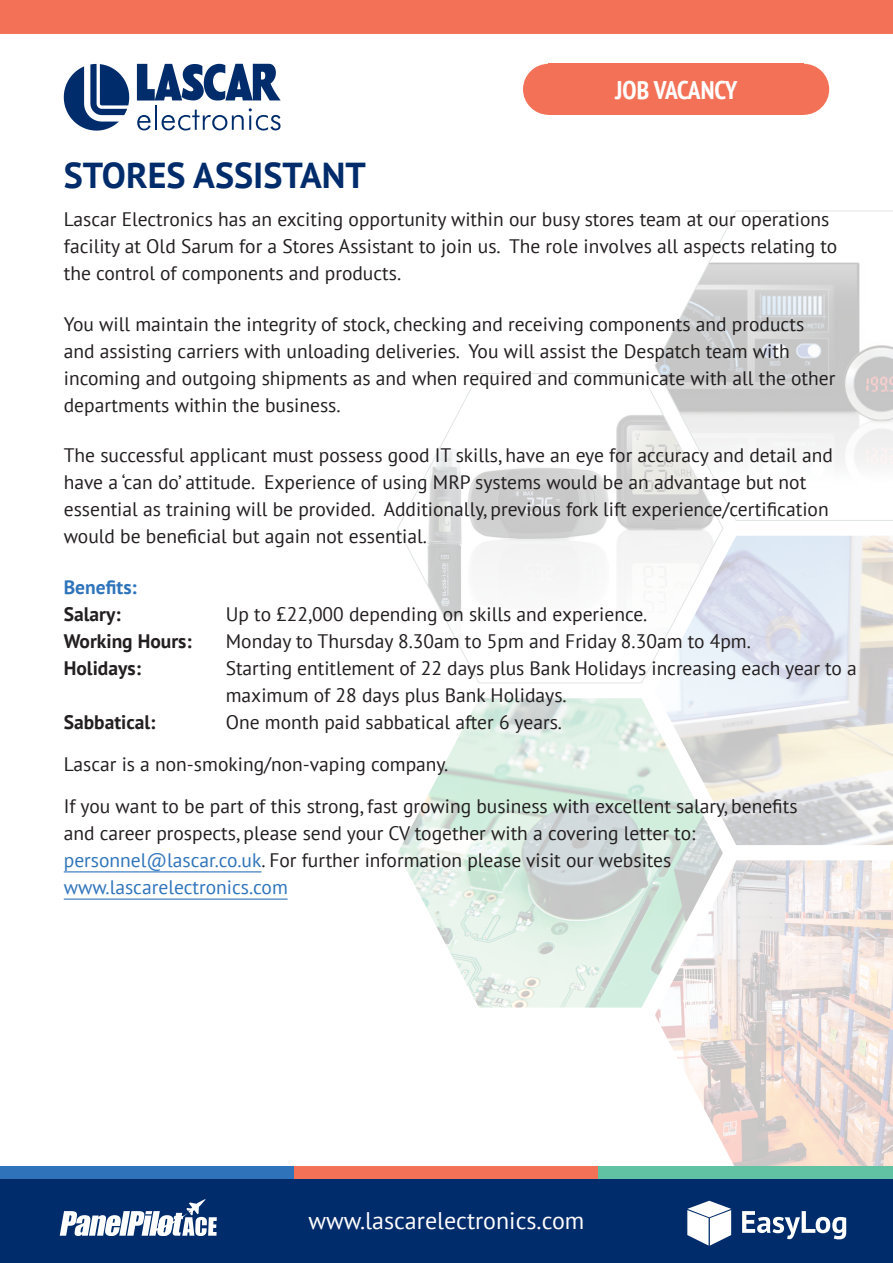
<style>
.page{position:relative;width:893px;height:1263px;background:#fff}
.page>*{position:absolute;margin:0;border:0;box-sizing:border-box;transform-origin:0 0}
.t1{font:700 36px "PT Sans";color:#002c6b}
.t2{font:700 condensed 25.5px "PT Sans";letter-spacing:-.015em;color:#fff}
.t3{font:24px "PT Sans";color:#fff}
.t4{font:19.5px/27px "PT Sans";color:#231f20}
.t5{font:700 19.5px "PT Sans";color:#231f20}
.t6{font:700 19.5px "PT Sans";color:#2f74bb}
.s1{color:#2f74bb}
</style>
<div class="page">
<img style="left:655px;top:860px;width:238px;height:306px">
<svg style="left:654px;top:210px;width:239px;height:311px"></svg>
<img style="left:680px;top:536px;width:213px;height:309px">
<svg style="left:397px;top:373px;width:327px;height:311px"></svg>
<img style="left:398px;top:698px;width:325px;height:309px">
<svg style="left:137px;top:64px;width:144px;height:37px"></svg>
<svg style="left:64px;top:64px;width:65px;height:67px"></svg>
<svg style="left:137px;top:115px;width:14px;height:15px"></svg>
<hr style="left:155px;top:105px;width:2px;height:25px;background:#002c6b">
<svg style="left:162px;top:108px;width:119px;height:22px"></svg>
<div style="left:523px;top:64px;width:51px;height:51px;background:#f37257;border-radius:50%"></div>
<div style="left:778px;top:64px;width:51px;height:51px;background:#f37257;border-radius:50%"></div>
<div style="left:554px;top:64px;width:244px;height:51px;background:#f37257"></div>
<div style="left:0;top:1179px;width:893px;height:84px;background:#002c6b"></div>
<div style="left:598px;top:1166px;width:295px;height:13px;background:#60c2a2"></div>
<div style="left:292px;top:1166px;width:306px;height:13px;background:#f37257"></div>
<div style="left:0;top:1166px;width:293px;height:13px;background:#2f74bb"></div>
<div style="left:0;top:0;width:893px;height:34px;background:#f37257"></div>
<svg style="left:60px;top:1199px;width:157px;height:36px"></svg>
<svg style="left:742px;top:1211px;width:104px;height:28px"></svg>
<svg style="left:687px;top:1201px;width:44px;height:44px"></svg>
<hr style="left:64px;top:898px;width:224px;height:2px;background:#2f74bb">
<hr style="left:64px;top:871px;width:197px;height:1px;background:#2f74bb">
<h2 class="t2" style="left:615px;top:73px;width:124px">JOB VACANCY</h2>
<h1 class="t1" style="left:64px;top:152px;width:304px">STORES ASSISTANT</h1>
<p class="t4" style="left:64px;top:205px;width:775px">Lascar Electronics has an exciting opportunity within our busy stores team at our operations facility at Old Sarum for a Stores Assistant to join us. The role involves all aspects relating to the control of components and products.</p>
<p class="t4" style="left:64px;top:310px;width:773px">You will maintain the integrity of stock, checking and receiving components and products and assisting carriers with unloading deliveries. You will assist the Despatch team with incoming and outgoing shipments as and when required and communicate with all the other departments within the business.</p>
<p class="t4" style="left:64px;top:441px;width:771px">The successful applicant must possess good IT skills, have an eye for accuracy and detail and have a ‘can do’ attitude. Experience of using MRP systems would be an advantage but not essential as training will be provided. Additionally, previous fork lift experience/certification would be beneficial but again not essential.</p>
<p class="t6" style="left:64px;top:574px;width:75px">Benefits:</p>
<p class="t5" style="left:64px;top:601px;width:58px">Salary:</p>
<p class="t4" style="left:226px;top:600px;width:423px">Up to £22,000 depending on skills and experience.</p>
<p class="t5" style="left:64px;top:628px;width:129px">Working Hours:</p>
<p class="t4" style="left:226px;top:627px;width:527px">Monday to Thursday 8.30am to 5pm and Friday 8.30am to 4pm.</p>
<p class="t5" style="left:64px;top:655px;width:79px">Holidays:</p>
<p class="t4" style="left:226px;top:654px;width:632px">Starting entitlement of 22 days plus Bank Holidays increasing each year to a maximum of 28 days plus Bank Holidays.</p>
<p class="t5" style="left:64px;top:709px;width:93px">Sabbatical:</p>
<p class="t4" style="left:64px;top:700px;width:735px;line-height:42px;text-indent:162px">One month paid sabbatical after 6 years.<br>Lascar is a non-smoking/non-vaping company.<br>If you want to be part of this strong, fast growing business with excellent salary, benefits</p>
<p class="t4" style="left:64px;top:819px;width:633px">and career prospects, please send your CV together with a covering letter to: <span class="s1">personnel@lascar.co.uk</span>. For further information please visit our websites <span class="s1">www.lascarelectronics.com</span></p>
<p class="t3" style="left:309px;top:1205px;width:277px">www.lascarelectronics.com</p>
</div>
